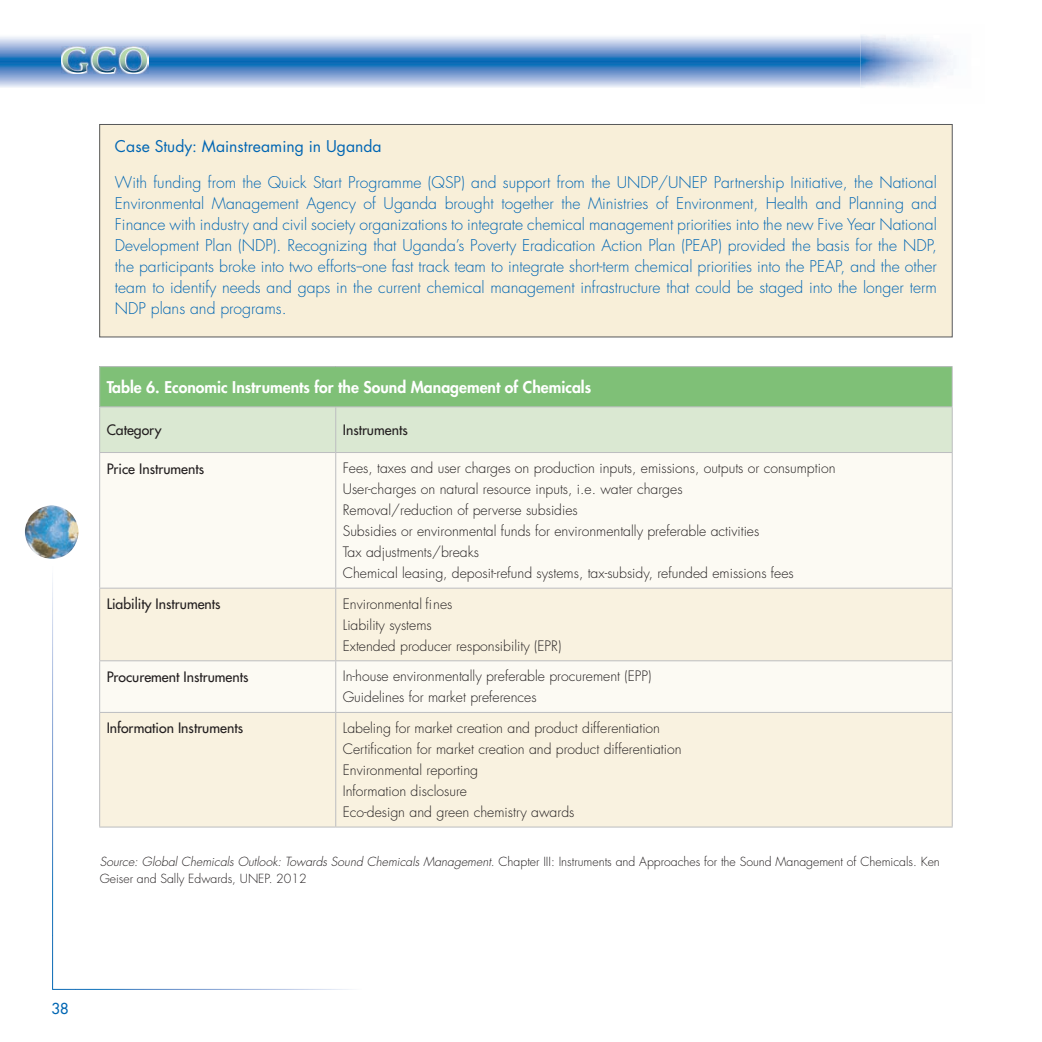
<style>
.page{position:relative;width:1042px;height:1042px;background:#fff}
.page>*{position:absolute;margin:0;border:0;box-sizing:border-box;transform-origin:0 0}
.t1{font:300 15.75px/21px "Futura";color:#0166b3;text-align:justify}
.t2{font:800 15.75px "Futura";color:#fff}
.t3{font:15.75px "Futura";color:#0166b3}
.t4{font:14.7px "Futura";color:#0166b3}
.t5{font:300 14px/21px "Futura";color:#231f20}
.t6{font:14px "Futura";color:#231f20}
.t7{font:300 12.25px/17.5px "Futura";color:#231f20}
.s1{font-style:italic}
</style>
<div class="page">
<svg style="left:0;top:36px;width:860px;height:52px;background:#84aad6"></svg>
<img style="left:25px;top:505px;width:54px;height:54px">
<img style="left:61px;top:47px;width:87px;height:27px">
<svg style="left:63px;top:48px;width:84px;height:25px;background:#6f9dbc"></svg>
<img style="left:860px;top:35px;width:95px;height:53px">
<div style="left:100px;top:124px;width:852px;height:213px;background:#f8efd9"></div>
<div style="left:99px;top:124px;width:853px;height:213px;border:1px solid #57585a"></div>
<div style="left:100px;top:367px;width:852px;height:40px;background:#7fc077"></div>
<div style="left:100px;top:407px;width:852px;height:45px;background:#dae8d2"></div>
<div style="left:100px;top:453px;width:852px;height:135px;background:#fcfaf3"></div>
<svg style="left:100px;top:589px;width:852px;height:237px;fill:#f9f2e0"></svg>
<hr style="left:99px;top:366px;width:237px;height:1px;background:#bcbdc0">
<hr style="left:99px;top:367px;width:1px;height:39px;background:#bcbdc0">
<hr style="left:336px;top:366px;width:616px;height:1px;background:#bcbdc0">
<hr style="left:952px;top:367px;width:1px;height:39px;background:#bcbdc0">
<hr style="left:99px;top:406px;width:237px;height:1px;background:#bcbdc0">
<hr style="left:99px;top:407px;width:1px;height:45px;background:#bcbdc0">
<hr style="left:336px;top:406px;width:616px;height:1px;background:#bcbdc0">
<hr style="left:335px;top:407px;width:1px;height:45px;background:#bcbdc0">
<hr style="left:952px;top:407px;width:1px;height:45px;background:#bcbdc0">
<hr style="left:99px;top:452px;width:237px;height:1px;background:#bcbdc0">
<hr style="left:99px;top:453px;width:1px;height:135px;background:#bcbdc0">
<hr style="left:336px;top:452px;width:616px;height:1px;background:#bcbdc0">
<hr style="left:335px;top:453px;width:1px;height:135px;background:#bcbdc0">
<hr style="left:952px;top:453px;width:1px;height:135px;background:#bcbdc0">
<hr style="left:99px;top:588px;width:237px;height:1px;background:#bcbdc0">
<hr style="left:99px;top:588px;width:1px;height:72px;background:#bcbdc0">
<hr style="left:336px;top:588px;width:616px;height:1px;background:#bcbdc0">
<hr style="left:335px;top:588px;width:1px;height:72px;background:#bcbdc0">
<hr style="left:952px;top:588px;width:1px;height:72px;background:#bcbdc0">
<hr style="left:99px;top:660px;width:237px;height:1px;background:#bcbdc0">
<hr style="left:99px;top:661px;width:1px;height:51px;background:#bcbdc0">
<hr style="left:336px;top:660px;width:616px;height:1px;background:#bcbdc0">
<hr style="left:335px;top:661px;width:1px;height:51px;background:#bcbdc0">
<hr style="left:952px;top:661px;width:1px;height:51px;background:#bcbdc0">
<hr style="left:99px;top:712px;width:237px;height:1px;background:#bcbdc0">
<hr style="left:99px;top:713px;width:1px;height:113px;background:#bcbdc0">
<hr style="left:336px;top:712px;width:616px;height:1px;background:#bcbdc0">
<hr style="left:335px;top:713px;width:1px;height:113px;background:#bcbdc0">
<hr style="left:952px;top:713px;width:1px;height:113px;background:#bcbdc0">
<hr style="left:99px;top:826px;width:237px;height:1px;background:#bcbdc0">
<hr style="left:336px;top:826px;width:616px;height:1px;background:#bcbdc0">
<p class="t3" style="left:115px;top:136px;width:268px">Case Study: Mainstreaming in Uganda</p>
<p class="t1" style="left:115px;top:172px;width:823px">With funding from the Quick Start Programme (QSP) and support from the UNDP/UNEP Partnership Initiative, the National Environmental Management Agency of Uganda brought together the Ministries of Environment, Health and Planning and Finance with industry and civil society organizations to integrate chemical management priorities into the new Five Year National Development Plan (NDP). Recognizing that Uganda’s Poverty Eradication Action Plan (PEAP) provided the basis for the NDP, the participants broke into two efforts--one fast track team to integrate short-term chemical priorities into the PEAP, and the other team to identify needs and gaps in the current chemical management infrastructure that could be staged into the longer term NDP plans and programs.</p>
<p class="t2" style="left:107px;top:377px;width:486px">Table 6. Economic Instruments for the Sound Management of Chemicals</p>
<p class="t6" style="left:107px;top:421px;width:56px">Category</p>
<p class="t6" style="left:343px;top:421px;width:67px">Instruments</p>
<p class="t6" style="left:107px;top:459px;width:99px">Price Instruments</p>
<p class="t5" style="left:343px;top:458px;width:494px">Fees, taxes and user charges on production inputs, emissions, outputs or consumption User-charges on natural resource inputs, i.e. water charges<br>Removal/reduction of perverse subsidies<br>Subsidies or environmental funds for environmentally preferable activities<br>Tax adjustments/breaks<br>Chemical leasing, deposit-refund systems, tax-subsidy, refunded emissions fees</p>
<p class="t6" style="left:107px;top:595px;width:115px">Liability Instruments</p>
<p class="t5" style="left:343px;top:593px;width:220px">Environmental fi nes<br>Liability systems<br>Extended producer responsibility (EPR)</p>
<p class="t6" style="left:107px;top:667px;width:143px">Procurement Instruments</p>
<p class="t5" style="left:343px;top:666px;width:310px">In-house environmentally preferable procurement (EPP)<br>Guidelines for market preferences</p>
<p class="t6" style="left:107px;top:719px;width:138px">Information Instruments</p>
<p class="t5" style="left:343px;top:717px;width:340px">Labeling for market creation and product differentiation Certification for market creation and product differentiation Environmental reporting<br>Information disclosure<br>Eco-design and green chemistry awards</p>
<p class="t7" style="left:100px;top:853px;width:842px"><span class="s1">Source: Global Chemicals Outlook: Towards Sound Chemicals Management.</span> Chapter III: Instruments and Approaches for the Sound Management of Chemicals. Ken<br>Geiser and Sally Edwards, UNEP. 2012</p>
<p class="t4" style="left:52px;top:998px;width:18px">38</p>
</div>
